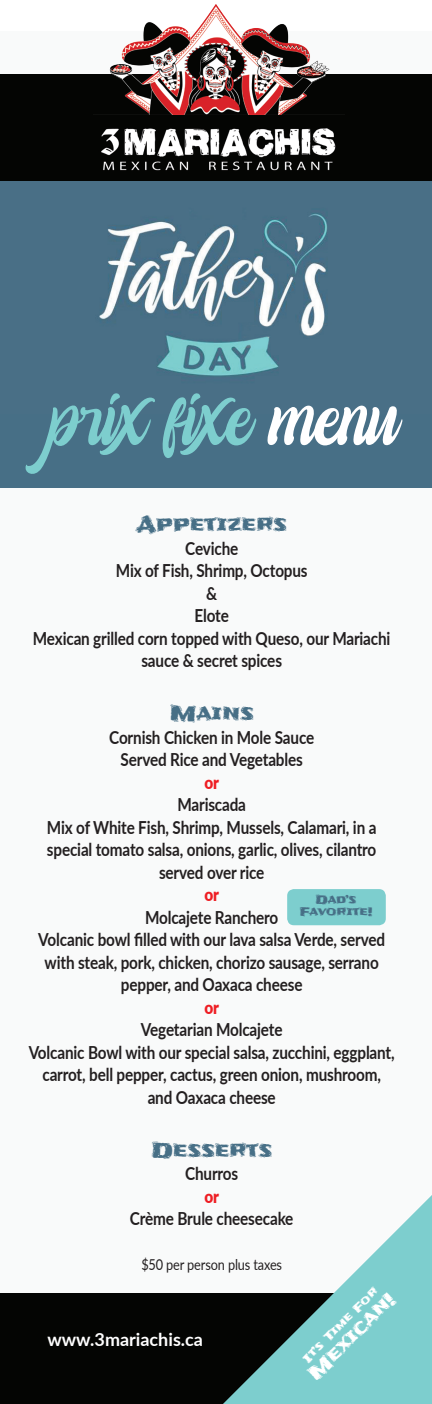
<style>
.page{position:relative;width:432px;height:1404px;background:#fff}
.page>*{position:absolute;margin:0;border:0;box-sizing:border-box;transform-origin:0 0}
.t1{font:87.75px "Amigos";letter-spacing:-.01em;color:#7dcece;scale:.85 1}
.t2{font:21px "Frijole";letter-spacing:-.02em;color:#476f86}
.t3{font:19.65px "Frijole";color:#fff}
.t4{font:700 18px/22.5px "Lato";letter-spacing:-.01em;color:#231f20;text-align:center;scale:.85 1}
.t5{font:700 18px "Lato";color:#fff}
.t6{font:900 18px "Lato";letter-spacing:-.01em;color:#ee1d23;scale:.85 1}
.t7{font:15px "Lato";letter-spacing:-.01em;color:#231f20;scale:.85 1}
.t8{font:12px/12px "Frijole";letter-spacing:-.02em;color:#476f86;text-align:center}
.t9{font:11.85px "Frijole";color:#fff}
.s1{color:#fff}
</style>
<div class="page">
<div style="left:0;top:31px;width:432px;height:1305px;background:#f9fafa"></div>
<div style="left:0;top:74px;width:432px;height:107px;background:#040503"></div>
<div style="left:0;top:1294px;width:432px;height:110px;background:#040503"></div>
<svg style="left:197px;top:1195px;width:235px;height:209px"></svg>
<img style="left:109px;top:5px;width:221px;height:109px">
<img style="left:101px;top:128px;width:235px;height:43px">
<div style="left:287px;top:889px;width:99px;height:36px;background:#7dcece;border-radius:7px"></div>
<div style="left:0;top:181px;width:432px;height:307px;background:#476f86"></div>
<img style="left:99px;top:213px;width:229px;height:163px">
<h1 class="t1" style="left:51px;top:361px;width:413px">prix fixe <span class="s1">menu</span></h1>
<p class="t2" style="left:136px;top:510px;width:152px">Appetizers</p>
<p class="t4" style="left:33px;top:536px;width:422px">Ceviche<br>Mix of Fish, Shrimp, Octopus<br>&amp;<br>Elote<br>Mexican grilled corn topped with Queso, our Mariachi sauce &amp; secret spices</p>
<p class="t2" style="left:169px;top:699px;width:86px">Mains</p>
<p class="t4" style="left:109px;top:725px;width:243px">Cornish Chicken in Mole Sauce<br>Served Rice and Vegetables</p>
<p class="t6" style="left:204px;top:769px;width:19px">or</p>
<p class="t4" style="left:47px;top:793px;width:389px">Mariscada<br>Mix of White Fish, Shrimp, Mussels, Calamari, in a special tomato salsa, onions, garlic, olives, cilantro served over rice</p>
<p class="t6" style="left:204px;top:881px;width:19px">or</p>
<p class="t4" style="left:38px;top:905px;width:409px">Molcajete Ranchero<br>Volcanic bowl filled with our lava salsa Verde, served with steak, pork, chicken, chorizo sausage, serrano pepper, and Oaxaca cheese</p>
<p class="t6" style="left:204px;top:994px;width:19px">or</p>
<p class="t4" style="left:29px;top:1018px;width:432px">Vegetarian Molcajete<br>Volcanic Bowl with our special salsa, zucchini, eggplant, carrot, bell pepper, cactus, green onion, mushroom, and Oaxaca cheese</p>
<p class="t2" style="left:151px;top:1136px;width:123px">Desserts</p>
<p class="t4" style="left:185px;top:1162px;width:64px">Churros</p>
<p class="t6" style="left:204px;top:1183px;width:19px">or</p>
<p class="t4" style="left:130px;top:1207px;width:194px">Crème Brule cheesecake</p>
<p class="t7" style="left:141px;top:1254px;width:167px">$50 per person plus taxes</p>
<p class="t9" style="left:299px;top:1355px;width:103px;rotate:-45deg">It’s Time For</p>
<p class="t8" style="left:299px;top:894px;width:75px">Dad’s<br>Favorite!</p>
<p class="t3" style="left:302px;top:1367px;width:116px;rotate:-45deg">Mexican!</p>
<p class="t5" style="left:47px;top:1327px;width:157px">www.3mariachis.ca</p>
</div>
